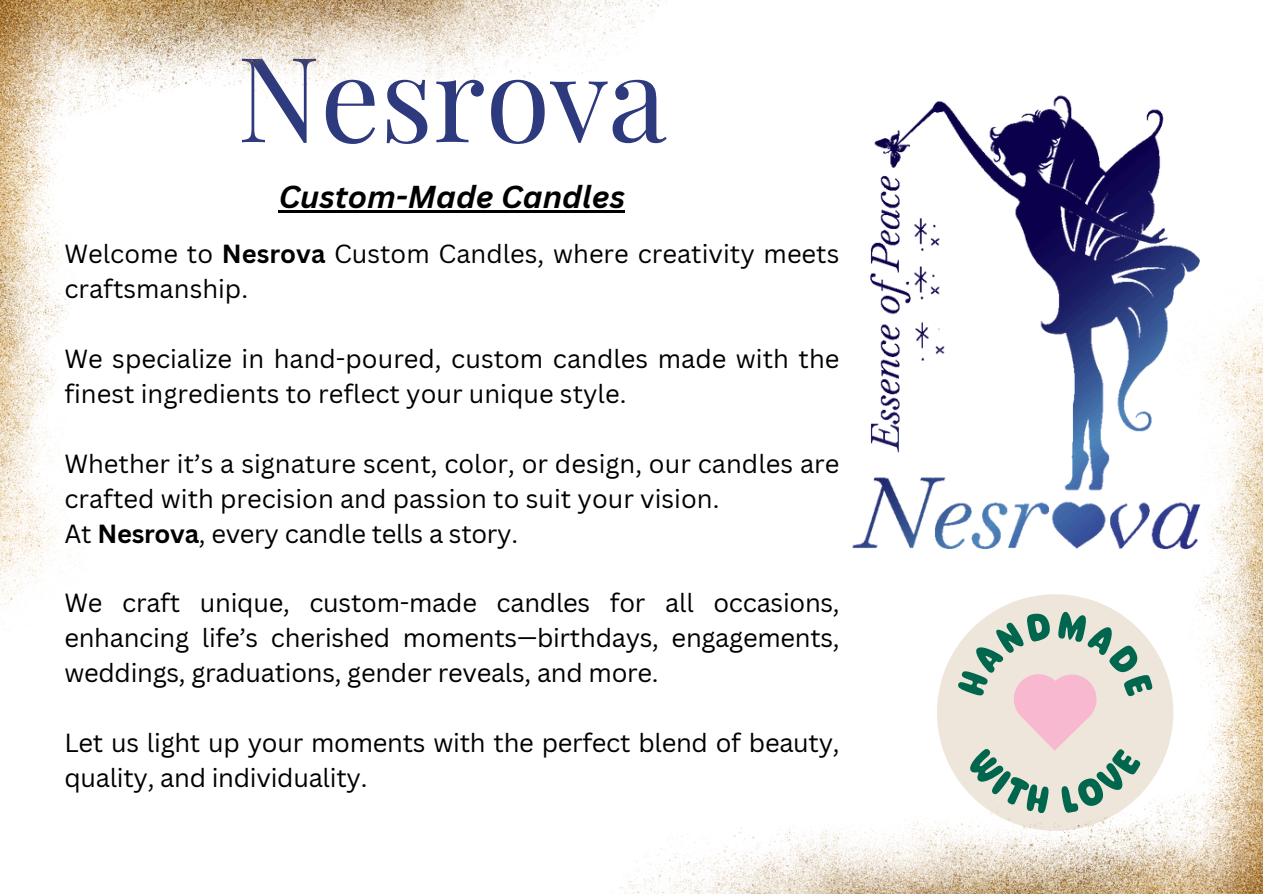
<style>
.page{position:relative;width:1263px;height:894px;background:#fff}
.page>*{position:absolute;margin:0;border:0;box-sizing:border-box;transform-origin:0 0}
.t1{font:118.05px "Playfair Display";color:#2e3a7e}
.t2{font:italic 700 30.9px "Canva Sans";color:#000}
.t3{font:25.5px/34.8px "Canva Sans";color:#000}
.s1{font-weight:700}
</style>
<div class="page">
<img style="left:874px;top:95px;width:294px;height:144px">
<img style="left:0;top:0;width:667px;height:629px">
<img style="left:580px;top:239px;width:683px;height:654px">
<p class="t1" style="left:237px;top:14px;width:431px">Nesrova</p>
<p class="t2" style="left:279px;top:174px;width:348px">Custom-Made Candles</p>
<p class="t3" style="left:64px;top:236px;width:777px">Welcome to <span class="s1">Nesrova</span> Custom Candles, where creativity meets craftsmanship.</p>
<p class="t3" style="left:64px;top:340px;width:777px">We specialize in hand-poured, custom candles made with the finest ingredients to reflect your unique style.</p>
<h1 class="t3" style="left:64px;top:445px;width:777px">Whether it’s a signature scent, color, or design, our candles are crafted with precision and passion to suit your vision.</h1>
<p class="t3" style="left:64px;top:515px;width:455px">At <span class="s1">Nesrova</span>, every candle tells a story.</p>
<p class="t3" style="left:64px;top:585px;width:777px;text-align:justify">We craft unique, custom-made candles for all occasions, enhancing life’s cherished moments—birthdays, engagements, weddings, graduations, gender reveals, and more.</p>
<p class="t3" style="left:64px;top:724px;width:777px">Let us light up your moments with the perfect blend of beauty, quality, and individuality.</p>
</div>
